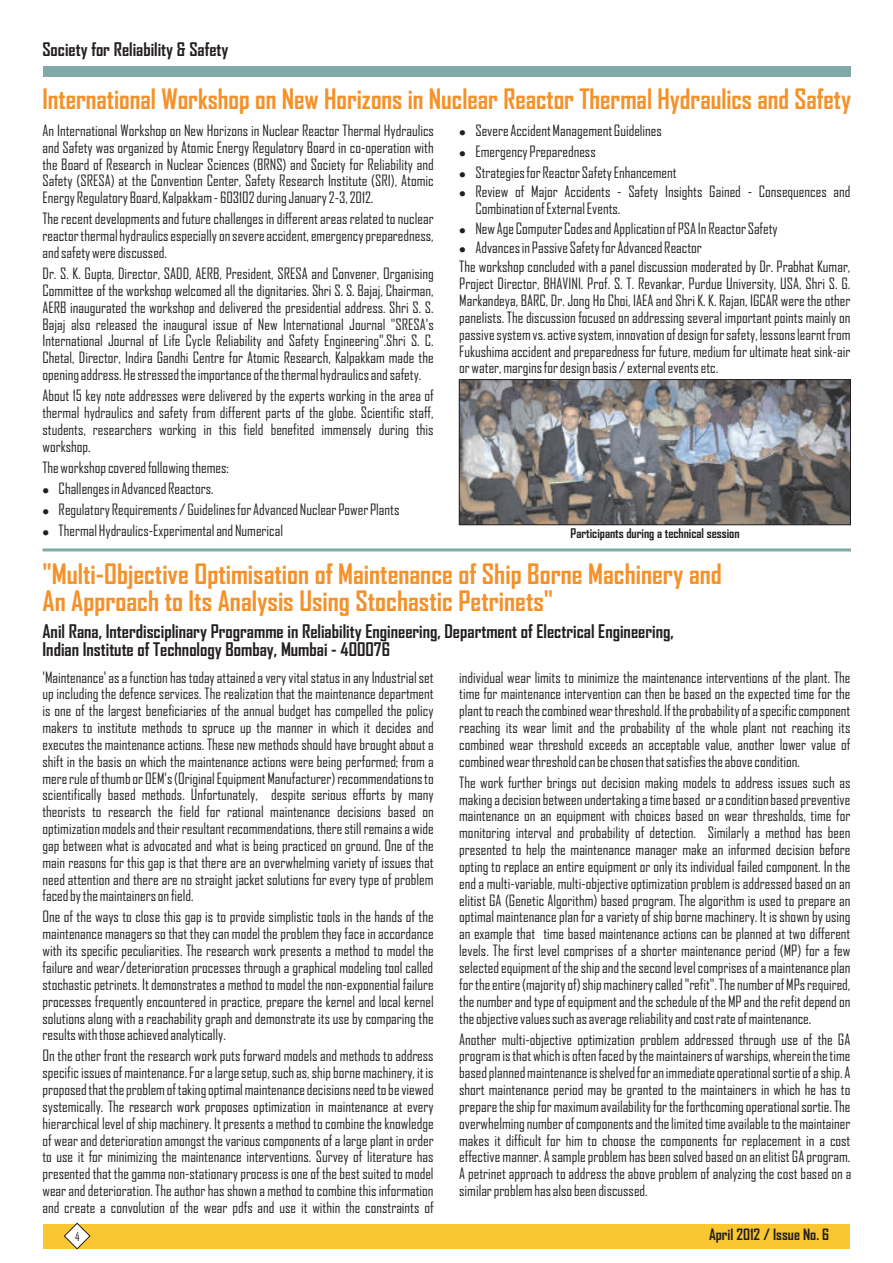
<style>
.page{position:relative;width:893px;height:1263px;background:#fff}
.page>*{position:absolute;margin:0;border:0;box-sizing:border-box;transform-origin:0 0}
.t1{font:700 27px/26.7px "Agency FB";color:#f49129}
.t2{font:700 27px "Agency FB";color:#f49129;scale:.96 1}
.t3{font:700 18px/17.9px "Agency FB";color:#231f20}
.t4{font:15px/16.8px "Agency FB";color:#231f20;text-align:justify}
.t5{font:700 15px "Agency FB";color:#231f20}
.t6{font:700 12.75px "Agency FB";color:#231f20}
.t7{font:12px "Agency FB";color:#231f20}
.t8{font:9px "Wingdings";color:#231f20}
</style>
<div class="page">
<div style="left:43px;top:66px;width:807px;height:11px;background:#80a9a8"></div>
<div style="left:43px;top:1224px;width:807px;height:24px;background:#fac631"></div>
<svg style="left:63px;top:1222px;width:28px;height:28px"></svg>
<img style="left:461px;top:381px;width:388px;height:142px">
<div style="left:459px;top:379px;width:392px;height:146px;border:1px solid #231f20"></div>
<hr style="left:43px;top:548px;width:808px;height:3px;background:#80a9a8">
<p class="t3" style="left:42px;top:42px;width:188px">Society for Reliability &amp; Safety</p>
<h1 class="t2" style="left:43px;top:88px;width:844px">International Workshop on New Horizons in Nuclear Reactor Thermal Hydraulics and Safety</h1>
<p class="t4" style="left:43px;top:123px;width:393px">An International Workshop on New Horizons in Nuclear Reactor Thermal Hydraulics and Safety was organized by Atomic Energy Regulatory Board in co-operation with the Board of Research in Nuclear Sciences (BRNS) and Society for Reliability and Safety (SRESA) at the Convention Center, Safety Research Institute (SRI), Atomic Energy Regulatory Board, Kalpakkam - 603102 during January 2-3, 2012.</p>
<p class="t4" style="left:43px;top:212px;width:393px">The recent developments and future challenges in different areas related to nuclear reactor thermal hydraulics especially on severe accident, emergency preparedness, and safety were discussed.</p>
<p class="t4" style="left:42px;top:266px;width:393px">Dr. S. K. Gupta, Director, SADD, AERB, President, SRESA and Convener, Organising Committee of the workshop welcomed all the dignitaries. Shri S. S. Bajaj, Chairman, AERB inaugurated the workshop and delivered the presidential address. Shri S. S.<br>Bajaj also released the inaugural issue of New International Journal "SRESA's International Journal of Life Cycle Reliability and Safety Engineering".Shri S. C.<br>Chetal, Director, Indira Gandhi Centre for Atomic Research, Kalpakkam made the opening address. He stressed the importance of the thermal hydraulics and safety.</p>
<p class="t4" style="left:42px;top:388px;width:393px">About 15 key note addresses were delivered by the experts working in the area of thermal hydraulics and safety from different parts of the globe. Scientific staff, students, researchers working in this field benefited immensely during this workshop.</p>
<p class="t4" style="left:42px;top:460px;width:188px">The workshop covered following themes:</p>
<p class="t4" style="left:42px;top:481px;width:173px">●Challenges in Advanced Reactors.</p>
<p class="t4" style="left:42px;top:502px;width:358px">●Regulatory Requirements / Guidelines for Advanced Nuclear Power Plants</p>
<p class="t4" style="left:42px;top:523px;width:242px">●Thermal Hydraulics-Experimental and Numerical</p>
<p class="t4" style="left:459px;top:123px;width:204px">●Severe Accident Management Guidelines</p>
<p class="t4" style="left:459px;top:144px;width:138px">●Emergency Preparedness</p>
<p class="t4" style="left:475px;top:164px;width:377px;line-height:19.4px">Strategies for Reactor Safety Enhancement<br>Review of Major Accidents - Safety Insights Gained - Consequences and</p>
<p class="t8" style="left:459px;top:227px;width:42px">●</p>
<p class="t4" style="left:475px;top:201px;width:146px">Combination of External Events.</p>
<p class="t4" style="left:475px;top:221px;width:304px">New Age Computer Codes and Application of PSA In Reactor Safety</p>
<p class="t4" style="left:475px;top:240px;width:228px">Advances in Passive Safety for Advanced Reactor</p>
<p class="t4" style="left:459px;top:259px;width:393px">The workshop concluded with a panel discussion moderated by Dr. Prabhat Kumar,</p>
<p class="t4" style="left:459px;top:276px;width:393px">Project Director, BHAVINI. Prof. S. T. Revankar, Purdue University, USA, Shri S. G.<br>Markandeya, BARC, Dr. Jong Ho Choi, IAEA and Shri K. K. Rajan, IGCAR were the other panelists. The discussion focused on addressing several important points mainly on passive system vs. active system, innovation of design for safety, lessons learnt from Fukushima accident and preparedness for future, medium for ultimate heat sink-air or water, margins for design basis / external events etc.</p>
<p class="t8" style="left:459px;top:246px;width:42px">●</p>
<p class="t6" style="left:571px;top:529px;width:170px">Participants during a technical session</p>
<h1 class="t1" style="left:43px;top:563px;width:681px">"Multi-Objective Optimisation of Maintenance of Ship Borne Machinery and<br>An Approach to Its Analysis Using Stochastic Petrinets"</h1>
<p class="t3" style="left:43px;top:624px;width:633px">Anil Rana, Interdisciplinary Programme in Reliability Engineering, Department of Electrical Engineering,<br>Indian Institute of Technology Bombay, Mumbai - 400076</p>
<p class="t4" style="left:459px;top:670px;width:393px">individual wear limits to minimize the maintenance interventions of the plant. The time for maintenance intervention can then be based on the expected time for the plant to reach the combined wear threshold. If the probability of a specific component reaching its wear limit and the probability of the whole plant not reaching its combined wear threshold exceeds an acceptable value, another lower value of combined wear threshold can be chosen that satisfies the above condition.</p>
<p class="t4" style="left:459px;top:775px;width:393px">The work further brings out decision making models to address issues such as making a decision between undertaking a time based or a condition based preventive maintenance on an equipment with choices based on wear thresholds, time for monitoring interval and probability of detection. Similarly a method has been presented to help the maintenance manager make an informed decision before opting to replace an entire equipment or only its individual failed component. In the end a multi-variable, multi-objective optimization problem is addressed based on an elitist GA (Genetic Algorithm) based program. The algorithm is used to prepare an optimal maintenance plan for a variety of ship borne machinery. It is shown by using an example that time based maintenance actions can be planned at two different levels. The first level comprises of a shorter maintenance period (MP) for a few selected equipment of the ship and the second level comprises of a maintenance plan for the entire (majority of) ship machinery called "refit". The number of MPs required, the number and type of equipment and the schedule of the MP and the refit depend on the objective values such as average reliability and cost rate of maintenance.</p>
<p class="t4" style="left:459px;top:1032px;width:394px">Another multi-objective optimization problem addressed through use of the GA program is that which is often faced by the maintainers of warships, wherein the time based planned maintenance is shelved for an immediate operational sortie of a ship. A short maintenance period may be granted to the maintainers in which he has to prepare the ship for maximum availability for the forthcoming operational sortie. The overwhelming number of components and the limited time available to the maintainer makes it difficult for him to choose the components for replacement in a cost effective manner. A sample problem has been solved based on an elitist GA program.<br>A petrinet approach to address the above problem of analyzing the cost based on a similar problem has also been discussed.</p>
<p class="t4" style="left:42px;top:670px;width:393px">'Maintenance' as a function has today attained a very vital status in any Industrial set up including the defence services. The realization that the maintenance department is one of the largest beneficiaries of the annual budget has compelled the policy makers to institute methods to spruce up the manner in which it decides and executes the maintenance actions. These new methods should have brought about a shift in the basis on which the maintenance actions were being performed; from a mere rule of thumb or OEM's (Original Equipment Manufacturer) recommendations to scientifically based methods. Unfortunately, despite serious efforts by many theorists to research the field for rational maintenance decisions based on optimization models and their resultant recommendations, there still remains a wide gap between what is advocated and what is being practiced on ground. One of the main reasons for this gap is that there are an overwhelming variety of issues that need attention and there are no straight jacket solutions for every type of problem faced by the maintainers on field.</p>
<p class="t4" style="left:42px;top:910px;width:393px">One of the ways to close this gap is to provide simplistic tools in the hands of the maintenance managers so that they can model the problem they face in accordance with its specific peculiarities. The research work presents a method to model the failure and wear/deterioration processes through a graphical modeling tool called stochastic petrinets. It demonstrates a method to model the non-exponential failure processes frequently encountered in practice, prepare the kernel and local kernel solutions along with a reachability graph and demonstrate its use by comparing the results with those achieved analytically.</p>
<p class="t4" style="left:42px;top:1048px;width:393px">On the other front the research work puts forward models and methods to address specific issues of maintenance. For a large setup, such as, ship borne machinery, it is proposed that the problem of taking optimal maintenance decisions need to be viewed systemically. The research work proposes optimization in maintenance at every hierarchical level of ship machinery. It presents a method to combine the knowledge of wear and deterioration amongst the various components of a large plant in order to use it for minimizing the maintenance interventions. Survey of literature has presented that the gamma non-stationary process is one of the best suited to model wear and deterioration. The author has shown a method to combine this information and create a convolution of the wear pdfs and use it within the constraints of</p>
<p class="t7" style="left:75px;top:1231px;width:6px">4</p>
<p class="t5" style="left:709px;top:1229px;width:122px">April 2012 / Issue No. 6</p>
</div>
